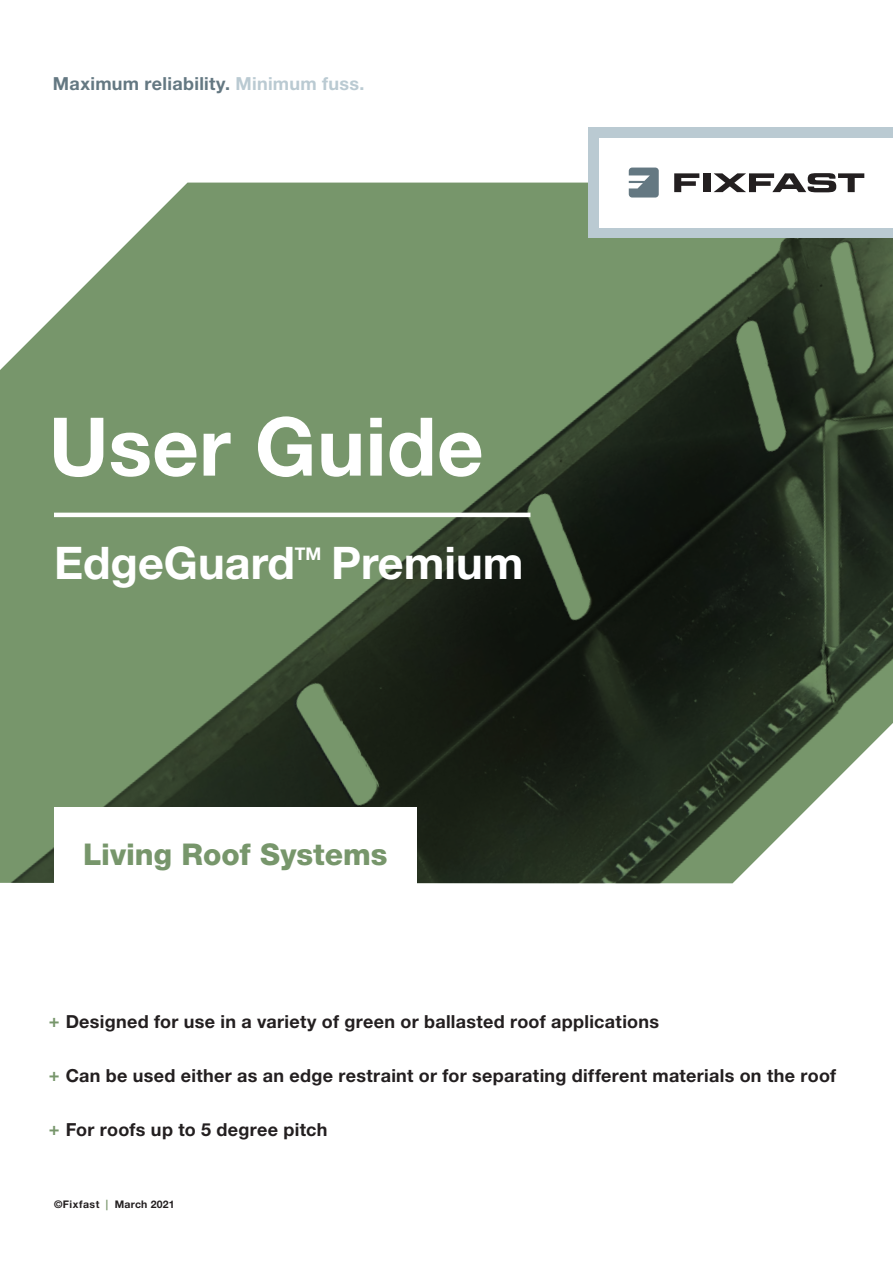
<style>
.page{position:relative;width:893px;height:1263px;background:#fff}
.page>*{position:absolute;margin:0;border:0;box-sizing:border-box;transform-origin:0 0}
.t1{font:700 81px "Helvetica Neue LT Std";letter-spacing:.005em;color:#fff}
.t2{font:700 45px "Helvetica Neue LT Std";color:#fff}
.t3{font:800 30px "Helvetica Neue LT Std";color:#77966b}
.t4{font:700 18px "Helvetica Neue LT Std";letter-spacing:.015em;color:#231f20}
.t5{font:700 18px "Helvetica Neue LT Std";letter-spacing:.015em;color:#647882}
.t6{font:700 17.55px "Helvetica Neue LT Std";color:#fff}
.t7{font:700 10.5px "Helvetica Neue LT Std";letter-spacing:.02em;color:#231f20}
.s1{color:#bacad2}
.s2{color:#77966b}
</style>
<div class="page">
<img style="left:0;top:183px;width:893px;height:700px">
<hr style="left:54px;top:513px;width:476px;height:4px;background:#fff">
<div style="left:588px;top:128px;width:305px;height:110px;background:#bacad2"></div>
<div style="left:599px;top:138px;width:294px;height:89px;background:#fff"></div>
<svg style="left:629px;top:168px;width:30px;height:30px"></svg>
<svg style="left:674px;top:173px;width:25px;height:19px"></svg>
<div style="left:703px;top:173px;width:7px;height:19px;background:#231f20"></div>
<svg style="left:714px;top:173px;width:150px;height:19px"></svg>
<div style="left:54px;top:808px;width:363px;height:97px;background:#fff"></div>
<p class="t5" style="left:53px;top:72px;width:313px">Maximum reliability. <span class="s1">Minimum fuss.</span></p>
<p class="t1" style="left:49px;top:397px;width:436px">User Guide</p>
<p class="t2" style="left:54px;top:535px;width:242px">EdgeGuard</p>
<p class="t6" style="left:295px;top:543px;width:28px">TM</p>
<p class="t2" style="left:331px;top:535px;width:194px">Premium</p>
<p class="t3" style="left:83px;top:837px;width:306px">Living Roof Systems</p>
<p class="t4" style="left:49px;top:1010px;width:612px"><span class="s2">+</span> Designed for use in a variety of green or ballasted roof applications</p>
<p class="t4" style="left:49px;top:1064px;width:789px"><span class="s2">+</span> Can be used either as an edge restraint or for separating different materials on the roof</p>
<p class="t4" style="left:49px;top:1118px;width:280px"><span class="s2">+</span> For roofs up to 5 degree pitch</p>
<p class="t7" style="left:54px;top:1198px;width:122px">©Fixfast <span class="s2">|</span> March 2021</p>
</div>
